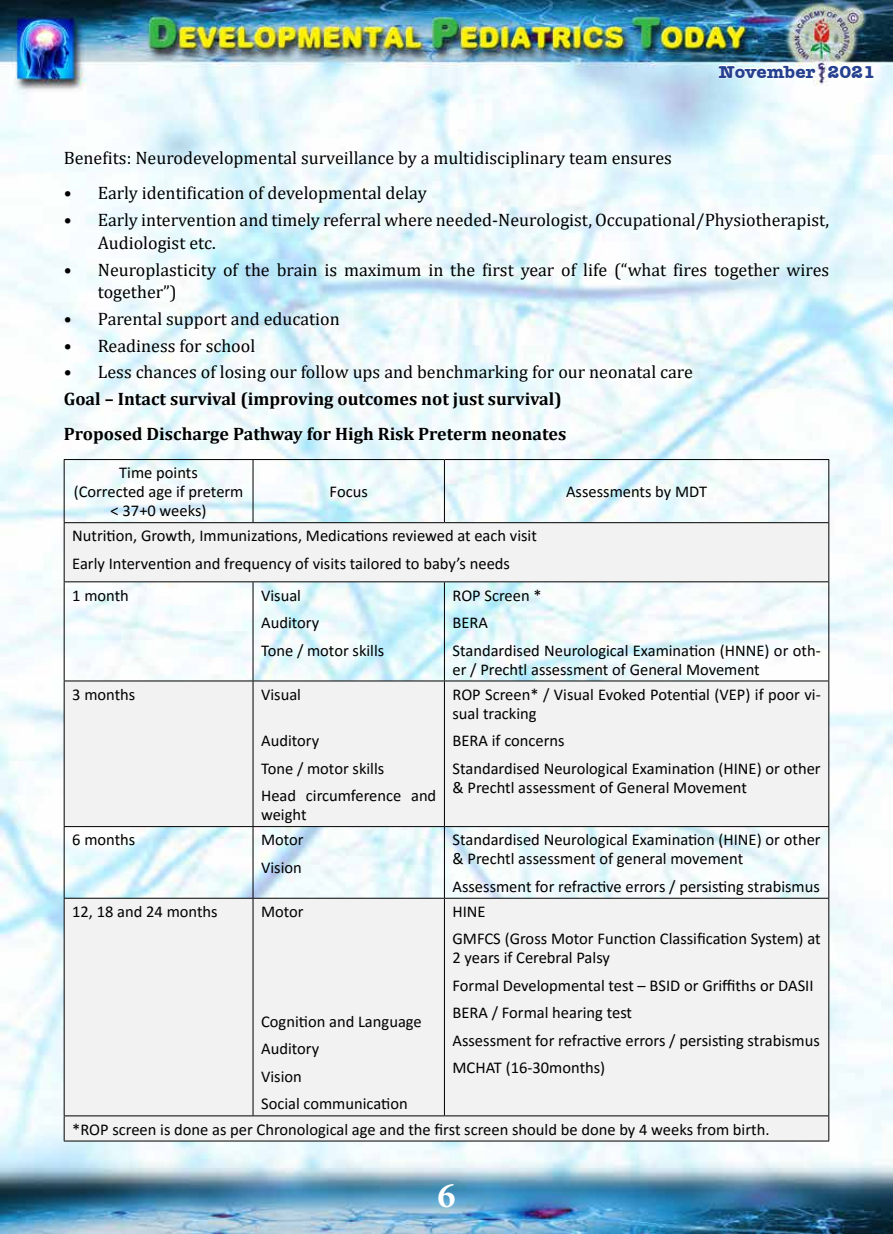
<style>
.page{position:relative;width:893px;height:1234px;background:#fff}
.page>*{position:absolute;margin:0;border:0;box-sizing:border-box;transform-origin:0 0}
.t1{font:700 36px "Minion Pro";color:#fff}
.t2{font:18px/22.5px "Cambria";color:#000}
.t3{font:700 18px/35.2px "Cambria";color:#000}
.t4{font:700 18px "Amer Typewriter IT Cby BT";color:#25408f}
.t5{font:16.5px/27.5px "Calibri";color:#000}
</style>
<div class="page">
<img style="left:0;top:0;width:893px;height:1233px">
<img style="left:717px;top:0;width:100px;height:148px">
<svg style="left:826px;top:64px;width:50px;height:16px"></svg>
<svg style="left:65px;top:523px;width:763px;height:617px;fill:#f2f2f2"></svg>
<hr style="left:64px;top:459px;width:189px;height:1px;background:#000">
<hr style="left:64px;top:460px;width:1px;height:62px;background:#000">
<hr style="left:253px;top:459px;width:191px;height:1px;background:#000">
<hr style="left:253px;top:460px;width:1px;height:62px;background:#000">
<hr style="left:444px;top:459px;width:385px;height:1px;background:#000">
<hr style="left:444px;top:460px;width:1px;height:62px;background:#000">
<hr style="left:828px;top:460px;width:1px;height:62px;background:#000">
<hr style="left:64px;top:522px;width:189px;height:1px;background:#000">
<hr style="left:64px;top:523px;width:1px;height:58px;background:#000">
<hr style="left:253px;top:522px;width:191px;height:1px;background:#000">
<hr style="left:444px;top:522px;width:385px;height:1px;background:#000">
<hr style="left:828px;top:523px;width:1px;height:58px;background:#000">
<hr style="left:64px;top:581px;width:189px;height:1px;background:#000">
<hr style="left:64px;top:582px;width:1px;height:98px;background:#000">
<hr style="left:253px;top:581px;width:191px;height:1px;background:#000">
<hr style="left:253px;top:582px;width:1px;height:98px;background:#000">
<hr style="left:444px;top:581px;width:385px;height:1px;background:#000">
<hr style="left:444px;top:582px;width:1px;height:98px;background:#000">
<hr style="left:828px;top:582px;width:1px;height:98px;background:#000">
<hr style="left:64px;top:680px;width:189px;height:1px;background:#000">
<hr style="left:64px;top:681px;width:1px;height:145px;background:#000">
<hr style="left:253px;top:680px;width:191px;height:1px;background:#000">
<hr style="left:253px;top:681px;width:1px;height:145px;background:#000">
<hr style="left:444px;top:680px;width:385px;height:1px;background:#000">
<hr style="left:444px;top:681px;width:1px;height:145px;background:#000">
<hr style="left:828px;top:681px;width:1px;height:145px;background:#000">
<hr style="left:64px;top:826px;width:189px;height:1px;background:#000">
<hr style="left:64px;top:826px;width:1px;height:71px;background:#000">
<hr style="left:253px;top:826px;width:191px;height:1px;background:#000">
<hr style="left:253px;top:826px;width:1px;height:71px;background:#000">
<hr style="left:444px;top:826px;width:385px;height:1px;background:#000">
<hr style="left:444px;top:826px;width:1px;height:71px;background:#000">
<hr style="left:828px;top:826px;width:1px;height:71px;background:#000">
<hr style="left:64px;top:897px;width:189px;height:1px;background:#000">
<hr style="left:64px;top:898px;width:1px;height:217px;background:#000">
<hr style="left:253px;top:897px;width:191px;height:1px;background:#000">
<hr style="left:253px;top:898px;width:1px;height:217px;background:#000">
<hr style="left:444px;top:897px;width:385px;height:1px;background:#000">
<hr style="left:444px;top:898px;width:1px;height:217px;background:#000">
<hr style="left:828px;top:898px;width:1px;height:217px;background:#000">
<hr style="left:64px;top:1115px;width:189px;height:1px;background:#000">
<svg style="left:64px;top:1115px;width:1px;height:25px"></svg>
<hr style="left:253px;top:1115px;width:191px;height:1px;background:#000">
<hr style="left:444px;top:1115px;width:385px;height:1px;background:#000">
<svg style="left:828px;top:1115px;width:1px;height:25px"></svg>
<hr style="left:64px;top:1140px;width:189px;height:1px;background:#000">
<hr style="left:253px;top:1140px;width:191px;height:1px;background:#000">
<hr style="left:444px;top:1140px;width:385px;height:1px;background:#000">
<p class="t4" style="left:719px;top:60px;width:158px">November 2021</p>
<p class="t2" style="left:64px;top:147px;width:610px">Benefits: Neurodevelopmental surveillance by a multidisciplinary team ensures</p>
<p class="t2" style="left:64px;top:182px;width:365px">• Early identification of developmental delay</p>
<p class="t2" style="left:98px;top:209px;width:733px;text-indent:-34px">• Early intervention and timely referral where needed-Neurologist, Occupational/Physiotherapist,<br>Audiologist etc.</p>
<p class="t2" style="left:98px;top:258px;width:733px;text-indent:-34px">• Neuroplasticity of the brain is maximum in the first year of life (“what fires together wires together”)</p>
<p class="t2" style="left:64px;top:307px;width:278px">• Parental support and education</p>
<p class="t2" style="left:64px;top:334px;width:193px">• Readiness for school</p>
<p class="t2" style="left:64px;top:361px;width:631px">• Less chances of losing our follow ups and benchmarking for our neonatal care</p>
<p class="t3" style="left:64px;top:380px;width:504px">Goal – Intact survival (improving outcomes not just survival)<br>Proposed Discharge Pathway for High Risk Preterm neonates</p>
<p class="t5" style="left:74px;top:463px;width:171px;line-height:18.9px;text-align:center">Time points<br>(Corrected age if preterm &lt; 37+0 weeks)</p>
<p class="t5" style="left:330px;top:477px;width:40px">Focus</p>
<p class="t5" style="left:566px;top:477px;width:143px">Assessments by MDT</p>
<p class="t5" style="left:72px;top:521px;width:466px">Nutrition, Growth, Immunizations, Medications reviewed at each visit<br>Early Intervention and frequency of visits tailored to baby’s needs</p>
<p class="t5" style="left:72px;top:580px;width:58px">1 month</p>
<p class="t5" style="left:261px;top:580px;width:125px">Visual<br>Auditory<br>Tone / motor skills</p>
<p class="t5" style="left:452px;top:580px;width:370px">ROP Screen *<br>BERA<br>Standardised Neurological Examination (HNNE) or oth-</p>
<p class="t5" style="left:452px;top:654px;width:309px">er / Prechtl assessment of General Movement</p>
<p class="t5" style="left:72px;top:680px;width:65px">3 months</p>
<p class="t5" style="left:261px;top:680px;width:41px">Visual</p>
<p class="t5" style="left:261px;top:726px;width:177px">Auditory<br>Tone / motor skills<br>Head circumference and</p>
<p class="t5" style="left:261px;top:800px;width:47px">weight</p>
<p class="t5" style="left:452px;top:684px;width:370px;line-height:19px">ROP Screen* / Visual Evoked Potential (VEP) if poor vi&shy;sual tracking</p>
<p class="t5" style="left:452px;top:726px;width:370px">BERA if concerns<br>Standardised Neurological Examination (HINE) or other</p>
<p class="t5" style="left:452px;top:772px;width:296px">&amp; Prechtl assessment of General Movement</p>
<p class="t5" style="left:72px;top:825px;width:65px">6 months</p>
<p class="t5" style="left:261px;top:825px;width:44px">Motor<br>Vision</p>
<p class="t5" style="left:452px;top:829px;width:370px;line-height:18.9px">Standardised Neurological Examination (HINE) or other &amp; Prechtl assessment of general movement</p>
<p class="t5" style="left:452px;top:871px;width:369px">Assessment for refractive errors / persisting strabismus</p>
<p class="t5" style="left:72px;top:897px;width:147px">12, 18 and 24 months</p>
<p class="t5" style="left:261px;top:897px;width:44px">Motor</p>
<p class="t5" style="left:452px;top:897px;width:370px">HINE<br>GMFCS (Gross Motor Function Classification System) at</p>
<p class="t5" style="left:452px;top:943px;width:369px">2 years if Cerebral Palsy<br>Formal Developmental test – BSID or Griffiths or DASII BERA / Formal hearing test<br>Assessment for refractive errors / persisting strabismus MCHAT (16-30months)</p>
<p class="t5" style="left:261px;top:1007px;width:162px">Cognition and Language<br>Auditory<br>Vision<br>Social communication</p>
<p class="t5" style="left:72px;top:1114px;width:699px">*ROP screen is done as per Chronological age and the first screen should be done by 4 weeks from birth.</p>
<h1 class="t1" style="left:437px;top:1169px;width:19px">6</h1>
</div>
